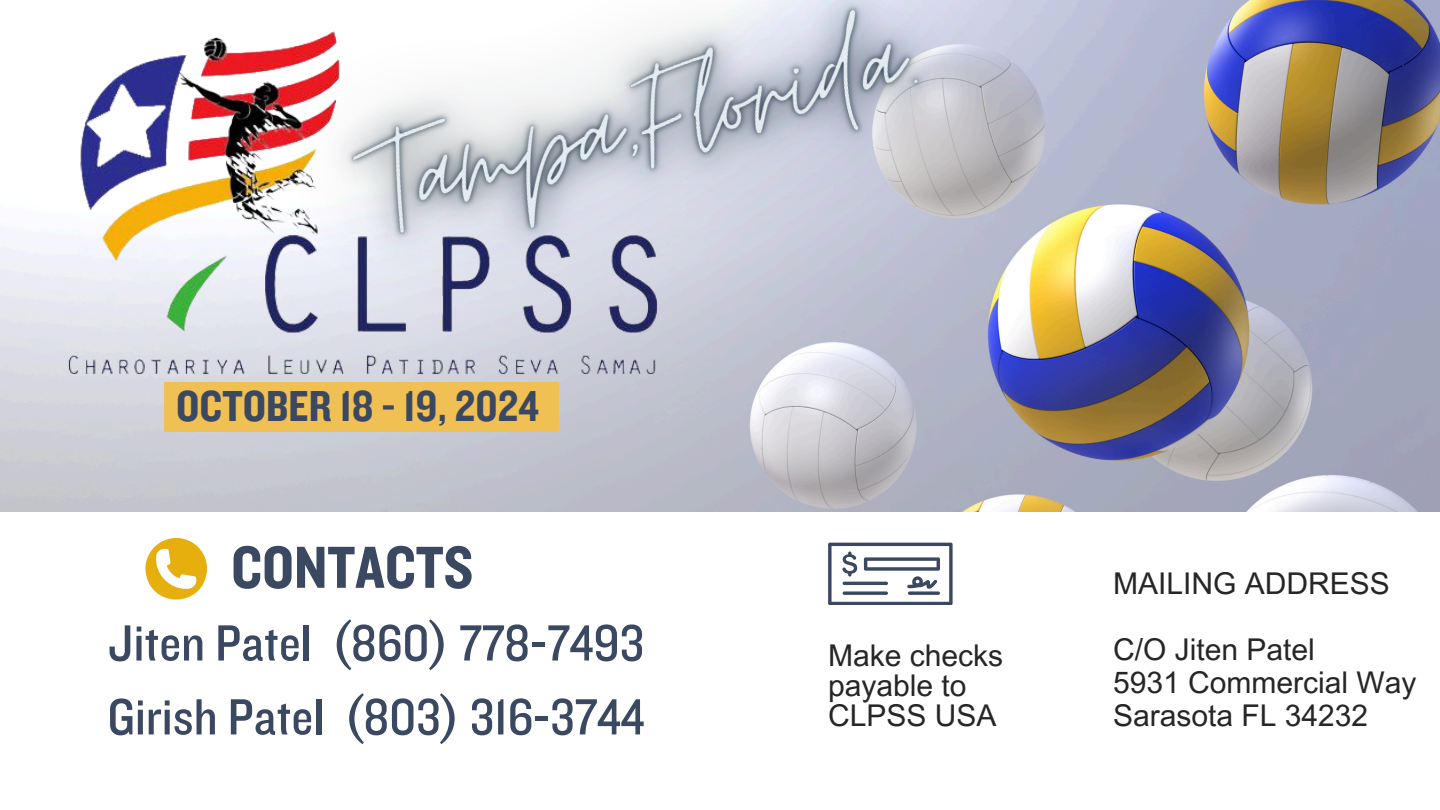
<style>
.page{position:relative;width:1440px;height:810px;background:#fff}
.page>*{position:absolute;margin:0;border:0;box-sizing:border-box;transform-origin:0 0}
.t1{font:61.6px "Knockout 50";color:#3a4862}
.t2{font:52.8px "Knockout 30";color:#3a4862}
.t3{font:45px "Knockout 50";color:#3a4862}
.t4{font:30px/30px "Arial MT Pro";color:#262626}
</style>
<div class="page">
<img style="left:0;top:0;width:1440px;height:512px">
<img style="left:0;top:1px;width:98px;height:412px">
<img style="left:98px;top:0;width:1089px;height:512px">
<svg style="left:145px;top:538px;width:62px;height:62px"></svg>
<svg style="left:828px;top:543px;width:125px;height:62px"></svg>
<svg style="left:843px;top:591px;width:45px;height:4px"></svg>
<hr style="left:843px;top:582px;width:45px;height:3px;background:#3a4862;border-radius:2px">
<h2 class="t3" style="left:176px;top:378px;width:364px">OCTOBER 18 - 19, 2024</h2>
<h4 class="t1" style="left:231px;top:529px;width:244px">CONTACTS</h4>
<p class="t2" style="left:108px;top:610px;width:538px">Jiten Patel (860) 778-7493</p>
<p class="t2" style="left:107px;top:684px;width:539px">Girish Patel (803) 316-3744</p>
<p class="t4" style="left:828px;top:644px;width:177px">Make checks payable to</p>
<h3 class="t4" style="left:828px;top:704px;width:170px">CLPSS USA</h3>
<h3 class="t4" style="left:1113px;top:572px;width:278px">MAILING ADDRESS</h3>
<p class="t4" style="left:1113px;top:638px;width:203px">C/O Jiten Patel</p>
<h5 class="t4" style="left:1113px;top:671px;width:305px">5931 Commercial Way</h5>
<p class="t4" style="left:1113px;top:704px;width:257px">Sarasota FL 34232</p>
</div>
